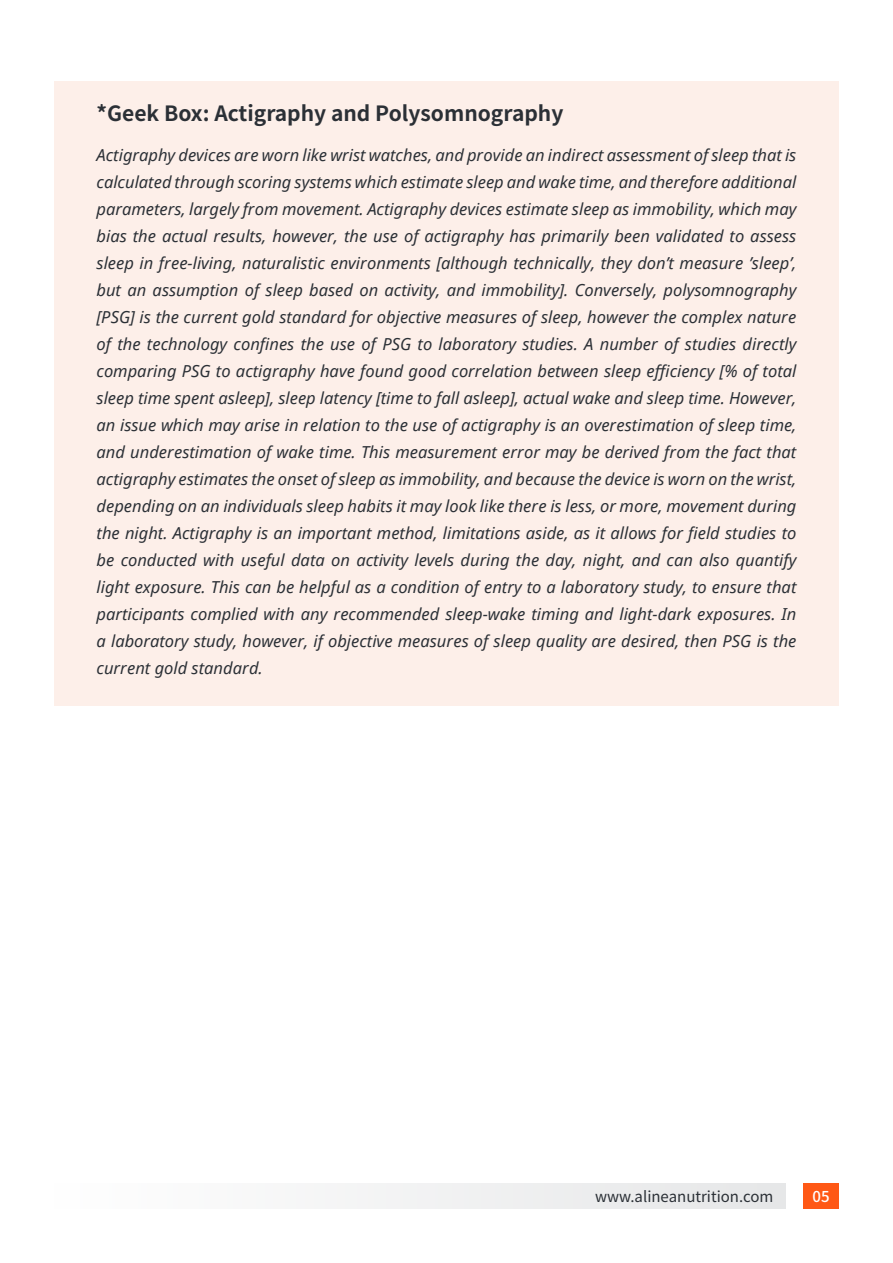
<style>
.page{position:relative;width:893px;height:1263px;background:#fff}
.page>*{position:absolute;margin:0;border:0;box-sizing:border-box;transform-origin:0 0}
.t1{font:700 21px "Noto Sans SC";color:#2b3036}
.t2{font:italic 16.5px/27px "Noto Sans";color:#2b3036;text-align:justify}
.t3{font:15px "Noto Sans SC";color:#2b3036}
.t4{font:500 15px "Noto Sans SC";color:#fff}
</style>
<div class="page">
<div style="left:54px;top:1183px;width:731px;height:26px;background:#f2f2f3"></div>
<div style="left:803px;top:1183px;width:36px;height:26px;background:#ff5815"></div>
<div style="left:54px;top:82px;width:785px;height:624px;background:#fdefe9"></div>
<p class="t1" style="left:97px;top:101px;width:468px">*Geek Box: Actigraphy and Polysomnography</p>
<p class="t2" style="left:97px;top:141px;width:701px">Actigraphy devices are worn like wrist watches, and provide an indirect assessment of sleep that is calculated through scoring systems which estimate sleep and wake time, and therefore additional parameters, largely from movement. Actigraphy devices estimate sleep as immobility, which may bias the actual results, however, the use of actigraphy has primarily been validated to assess sleep in free-living, naturalistic environments [although technically, they don’t measure ’sleep’, but an assumption of sleep based on activity, and immobility]. Conversely, polysomnography [PSG] is the current gold standard for objective measures of sleep, however the complex nature of the technology confines the use of PSG to laboratory studies. A number of studies directly comparing PSG to actigraphy have found good correlation between sleep efficiency [% of total sleep time spent asleep], sleep latency [time to fall asleep], actual wake and sleep time. However, an issue which may arise in relation to the use of actigraphy is an overestimation of sleep time, and underestimation of wake time. This measurement error may be derived from the fact that actigraphy estimates the onset of sleep as immobility, and because the device is worn on the wrist, depending on an individuals sleep habits it may look like there is less, or more, movement during the night. Actigraphy is an important method, limitations aside, as it allows for field studies to be conducted with useful data on activity levels during the day, night, and can also quantify light exposure. This can be helpful as a condition of entry to a laboratory study, to ensure that participants complied with any recommended sleep-wake timing and light-dark exposures. In a laboratory study, however, if objective measures of sleep quality are desired, then PSG is the current gold standard.</p>
<p class="t3" style="left:595px;top:1188px;width:180px">www.alineanutrition.com</p>
<p class="t4" style="left:813px;top:1188px;width:19px">05</p>
</div>
